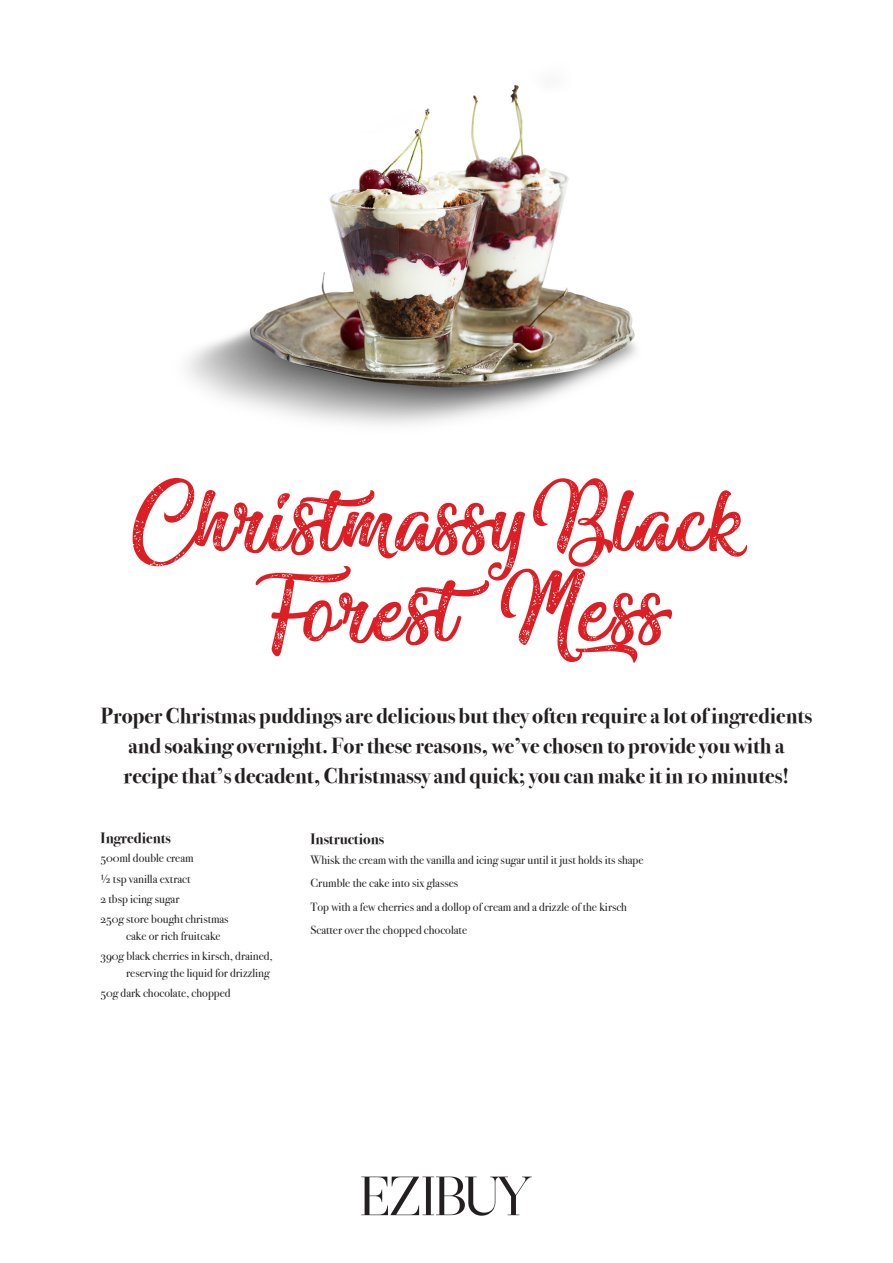
<style>
.page{position:relative;width:893px;height:1263px;background:#fff}
.page>*{position:absolute;margin:0;border:0;box-sizing:border-box;transform-origin:0 0}
.t1{font:120px "Miraculous&Christmas";letter-spacing:.035em;color:#db1f25}
.Paragraph_Style_1{font:700 21.75px/30px "Bodoni Svty Two OSITCTT";color:#231f20;text-align:center}
.t2{font:700 15px "Bodoni Svty Two OSITCTT";color:#231f20}
.t3{font:12px "Bodoni Svty Two OSITCTT";color:#231f20}
</style>
<div class="page">
<svg style="left:361px;top:1176px;width:171px;height:40px"></svg>
<img style="left:186px;top:85px;width:450px;height:340px">
<p class="t1" style="left:131px;top:458px;width:612px">ChristmassyBlack</p>
<p class="t1" style="left:270px;top:548px;width:398px">Forest Mess</p>
<p class="Paragraph_Style_1" style="left:101px;top:700px;width:713px">Proper Christmas puddings are delicious but they often require a lot of ingredients and soaking overnight. For these reasons, we’ve chosen to provide you with a recipe that’s decadent, Christmassy and quick; you can make it in 10 minutes!</p>
<p class="t2" style="left:101px;top:829px;width:72px">Ingredients</p>
<p class="t3" style="left:101px;top:851px;width:95px">500ml double cream</p>
<p class="t3" style="left:101px;top:871px;width:91px">½ tsp vanilla extract</p>
<p class="t3" style="left:101px;top:891px;width:80px">2 tbsp icing sugar</p>
<p class="t3" style="left:101px;top:911px;width:129px">250g store bought christmas</p>
<p class="t3" style="left:126px;top:928px;width:96px">cake or rich fruitcake</p>
<p class="t3" style="left:101px;top:949px;width:174px">390g black cherries in kirsch, drained,</p>
<p class="t3" style="left:126px;top:966px;width:145px">reserving the liquid for drizzling</p>
<p class="t3" style="left:101px;top:986px;width:131px">50g dark chocolate, chopped</p>
<p class="t2" style="left:310px;top:830px;width:75px">Instructions</p>
<p class="t3" style="left:310px;top:852px;width:335px">Whisk the cream with the vanilla and icing sugar until it just holds its shape</p>
<p class="t3" style="left:310px;top:876px;width:149px">Crumble the cake into six glasses</p>
<p class="t3" style="left:310px;top:899px;width:318px">Top with a few cherries and a dollop of cream and a drizzle of the kirsch</p>
<p class="t3" style="left:310px;top:923px;width:158px">Scatter over the chopped chocolate</p>
</div>
